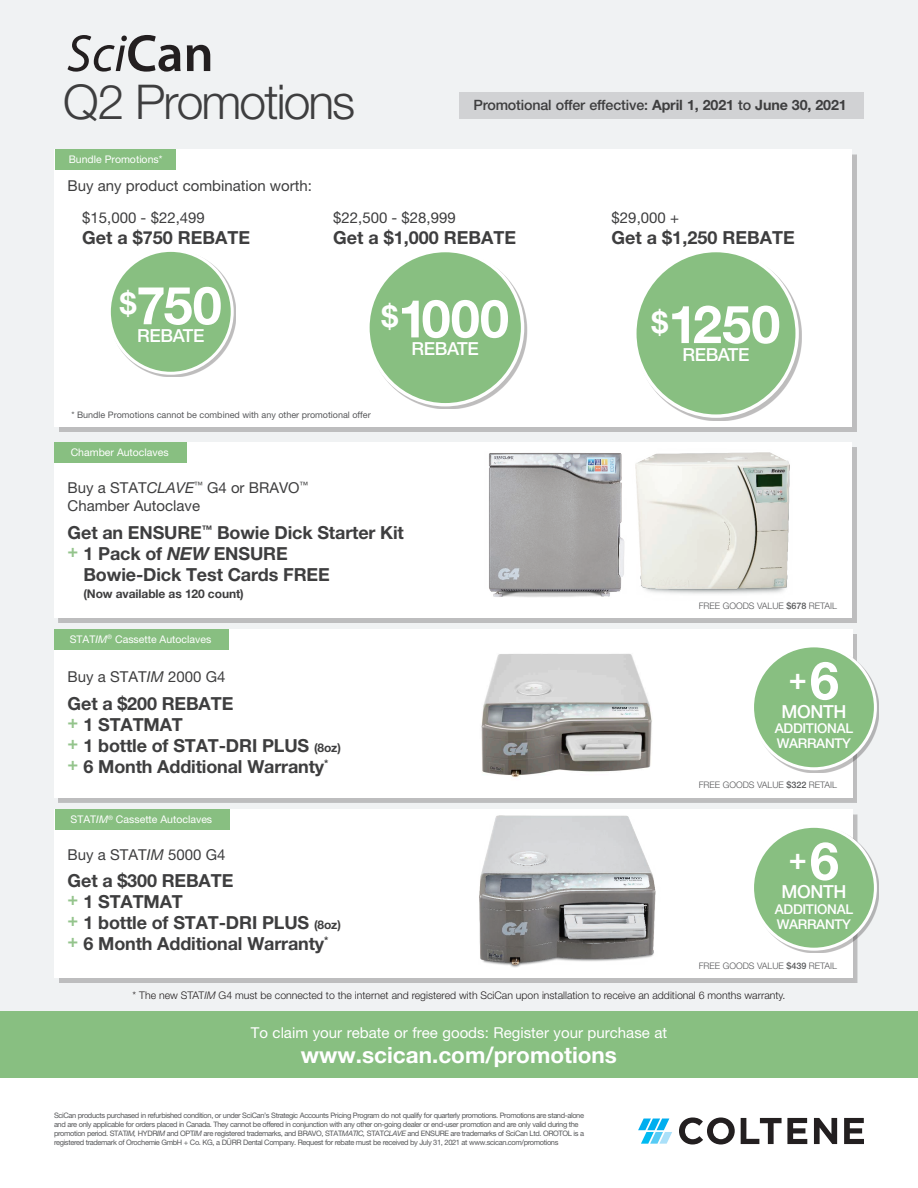
<style>
.page{position:relative;width:918px;height:1188px;background:#fff}
.page>*{position:absolute;margin:0;border:0;box-sizing:border-box;transform-origin:0 0}
.Body{font:700 52.5px "Helvetica Neue LT Pro";color:#fff}
.t1{font:300 48px "Helvetica Neue LT Pro";letter-spacing:-.04em;color:#3e3e3f}
.Body-2{font:700 30px "Helvetica Neue LT Pro";color:#fff}
.Body-3{font:700 22.5px "Helvetica Neue LT Pro";color:#fff}
.t2{font:700 18px/21px "Helvetica Neue LT Pro";letter-spacing:-.01em;color:#3e3e3f}
.Body-4{font:500 18px "Helvetica Neue LT Pro";letter-spacing:-.02em;color:#fff}
.t3{font:15px/18px "Helvetica Neue LT Pro";color:#3e3e3f}
.Body-5{font:15px "Helvetica Neue LT Pro";color:#fff}
.t4{font:500 14.25px "Helvetica Neue LT Pro";letter-spacing:-.01em;color:#3e3e3f}
.Body-6{font:500 13.5px/15px "Helvetica Neue LT Pro";letter-spacing:-.02em;color:#fff}
.t5{font:700 12px "Helvetica Neue LT Pro";letter-spacing:-.01em;color:#3e3e3f}
.t6{font:300 10.5px "Helvetica Neue LT Pro";color:#231f20}
.t7{font:10.5px "Helvetica Neue LT Pro";color:#fff}
.t8{font:300 9px "Helvetica Neue LT Pro";color:#57585a}
.t9{font:9px "Helvetica Neue LT Pro";color:#57585a}
.t10{font:7.5px/9px "Helvetica Neue LT Pro";letter-spacing:-.05em;color:#57585a}
.s1{font-weight:700}
.s2{font-style:italic}
.s3{font-size:12px}
.s4{font-weight:500}
.s5{font-size:52.5px}
</style>
<div class="page">
<div style="left:0;top:0;width:918px;height:1072px;background:#f0f2f3"></div>
<div style="left:0;top:1011px;width:918px;height:66px;background:#88bf81"></div>
<div style="left:459px;top:92px;width:405px;height:27px;background:#d1d2d4"></div>
<svg style="left:679px;top:1118px;width:56px;height:26px"></svg>
<svg style="left:741px;top:1118px;width:66px;height:26px"></svg>
<svg style="left:814px;top:1118px;width:23px;height:26px"></svg>
<svg style="left:844px;top:1118px;width:20px;height:26px"></svg>
<svg style="left:638px;top:1119px;width:34px;height:25px"></svg>
<svg style="left:68px;top:35px;width:113px;height:37px"></svg>
<svg style="left:187px;top:45px;width:23px;height:26px"></svg>
<div style="left:58px;top:634px;width:799px;height:169px;background:#bdbdbe"></div>
<div style="left:54px;top:629px;width:798px;height:169px;background:#fff"></div>
<div style="left:59px;top:815px;width:798px;height:168px;background:#bdbdbe"></div>
<div style="left:55px;top:809px;width:798px;height:169px;background:#fff"></div>
<img style="left:481px;top:654px;width:171px;height:123px">
<div style="left:54px;top:629px;width:174px;height:20px;background:#88bf81"></div>
<div style="left:55px;top:809px;width:174px;height:21px;background:#88bf81"></div>
<div style="left:59px;top:155px;width:798px;height:277px;background:#bdbdbe"></div>
<div style="left:55px;top:149px;width:797px;height:278px;background:#fff"></div>
<div style="left:55px;top:149px;width:121px;height:21px;background:#88bf81"></div>
<div style="left:110px;top:251px;width:126px;height:126px;background:#231f20;opacity:.3"></div>
<div style="left:109px;top:250px;width:123px;height:123px;background:#88bf81;border-radius:50%"></div>
<div style="left:108px;top:249px;width:126px;height:126px;border:3px solid #fff;border-radius:50%"></div>
<div style="left:369px;top:252px;width:158px;height:157px;background:#231f20;opacity:.3"></div>
<div style="left:368px;top:251px;width:155px;height:154px;background:#88bf81;border-radius:50%"></div>
<div style="left:366px;top:249px;width:158px;height:157px;border:3px solid #fff;border-radius:50%"></div>
<div style="left:636px;top:252px;width:166px;height:169px;background:#231f20;opacity:.3"></div>
<div style="left:635px;top:251px;width:162px;height:165px;background:#88bf81;border-radius:50%"></div>
<div style="left:58px;top:447px;width:799px;height:176px;background:#bdbdbe"></div>
<div style="left:54px;top:442px;width:798px;height:176px;background:#fff"></div>
<div style="left:54px;top:443px;width:133px;height:20px;background:#88bf81"></div>
<img style="left:643px;top:452px;width:147px;height:142px">
<img style="left:489px;top:453px;width:154px;height:144px">
<img style="left:479px;top:815px;width:177px;height:153px">
<div style="left:753px;top:647px;width:126px;height:126px;background:#231f20;opacity:.3"></div>
<div style="left:753px;top:646px;width:122px;height:123px;background:#88bf81;border-radius:50%"></div>
<div style="left:751px;top:644px;width:126px;height:126px;border:3px solid #fff;border-radius:50%"></div>
<div style="left:753px;top:827px;width:126px;height:126px;background:#231f20;opacity:.3"></div>
<div style="left:753px;top:826px;width:122px;height:123px;background:#88bf81;border-radius:50%"></div>
<div style="left:751px;top:825px;width:126px;height:126px;border:3px solid #fff;border-radius:50%"></div>
<h2 class="t1" style="left:63px;top:72px;width:294px">Q2 Promotions</h2>
<p class="t7" style="left:69px;top:153px;width:95px">Bundle Promotions*</p>
<p class="t3" style="left:68px;top:177px;width:246px">Buy any product combination worth:</p>
<h3 class="t4" style="left:473px;top:97px;width:375px">Promotional offer effective: <span class="s1">April 1, 2021</span> to <span class="s1">June 30, 2021</span></h3>
<p class="t3" style="left:82px;top:209px;width:124px">$15,000 - $22,499</p>
<p class="t2" style="left:82px;top:227px;width:170px">Get a $750 REBATE</p>
<p class="Body" style="left:120px;top:273px;width:104px"><sup>$</sup>750</p>
<p class="Body-4" style="left:137px;top:325px;width:69px">REBATE</p>
<p class="t3" style="left:333px;top:209px;width:124px">$22,500 - $28,999</p>
<p class="t2" style="left:333px;top:227px;width:185px">Get a $1,000 REBATE</p>
<p class="Body" style="left:381px;top:286px;width:129px"><sup>$</sup>1000</p>
<p class="Body-4" style="left:412px;top:338px;width:69px">REBATE</p>
<p class="t9" style="left:71px;top:409px;width:301px">* Bundle Promotions cannot be combined with any other promotional offer</p>
<p class="t7" style="left:71px;top:446px;width:100px">Chamber Autoclaves</p>
<p class="t3" style="left:68px;top:478px;width:242px">Buy a STAT<span class="s2">CLAVE</span><sup>™</sup> G4 or BRAVO<sup>™<br></sup>Chamber Autoclave</p>
<p class="t2" style="left:68px;top:521px;width:338px">Get an ENSURE<sup>™</sup> Bowie Dick Starter Kit</p>
<p class="t2" style="left:83px;top:543px;width:248px;text-indent:-16px"><sup>+</sup> 1 Pack of <span class="s2">NEW</span> ENSURE<br>Bowie-Dick Test Cards FREE</p>
<p class="t5" style="left:83px;top:586px;width:162px">(Now available as 120 count)</p>
<p class="t7" style="left:70px;top:633px;width:143px">STAT<span class="s2">IM</span><sup>®</sup> Cassette Autoclaves</p>
<p class="t3" style="left:68px;top:668px;width:159px">Buy a STAT<span class="s2">IM</span> 2000 G4</p>
<p class="t2" style="left:68px;top:693px;width:167px">Get a $200 REBATE</p>
<p class="t2" style="left:68px;top:714px;width:117px"><sup>+</sup> 1 STATMAT</p>
<p class="t2" style="left:68px;top:735px;width:275px"><sup>+</sup> 1 bottle of STAT-DRI PLUS <span class="s3">(8oz)</span></p>
<p class="t2" style="left:68px;top:756px;width:262px"><sup>+</sup> 6 Month Additional Warranty<sup>*</sup></p>
<p class="t7" style="left:71px;top:813px;width:143px">STAT<span class="s2">IM</span><sup>®</sup> Cassette Autoclaves</p>
<p class="t3" style="left:68px;top:845px;width:159px">Buy a STAT<span class="s2">IM</span> 5000 G4</p>
<p class="t2" style="left:68px;top:870px;width:167px">Get a $300 REBATE</p>
<p class="t2" style="left:68px;top:891px;width:117px"><sup>+</sup> 1 STATMAT</p>
<p class="t2" style="left:68px;top:912px;width:275px"><sup>+</sup> 1 bottle of STAT-DRI PLUS <span class="s3">(8oz)</span></p>
<p class="t2" style="left:68px;top:933px;width:262px"><sup>+</sup> 6 Month Additional Warranty<sup>*</sup></p>
<p class="t3" style="left:612px;top:209px;width:69px">$29,000 +</p>
<p class="t2" style="left:612px;top:227px;width:185px">Get a $1,250 REBATE</p>
<p class="Body" style="left:652px;top:292px;width:130px"><sup>$</sup>1250</p>
<p class="Body-4" style="left:682px;top:344px;width:69px">REBATE</p>
<p class="t8" style="left:699px;top:600px;width:140px">FREE GOODS VALUE <span class="s4">$678</span> RETAIL</p>
<p class="Body-2" style="left:789px;top:660px;width:52px">+<span class="s5">6</span></p>
<p class="Body-4" style="left:782px;top:701px;width:66px">MONTH</p>
<p class="Body-6" style="left:775px;top:721px;width:80px">ADDITIONAL<br>WARRANTY</p>
<p class="t8" style="left:699px;top:779px;width:140px">FREE GOODS VALUE <span class="s4">$322</span> RETAIL</p>
<p class="Body-2" style="left:789px;top:840px;width:52px">+<span class="s5">6</span></p>
<p class="Body-4" style="left:782px;top:881px;width:66px">MONTH</p>
<p class="Body-6" style="left:775px;top:901px;width:80px">ADDITIONAL<br>WARRANTY</p>
<p class="t8" style="left:699px;top:960px;width:140px">FREE GOODS VALUE <span class="s4">$439</span> RETAIL</p>
<p class="t6" style="left:133px;top:989px;width:654px">* The new STAT<span class="s2">IM</span> G4 must be connected to the internet and registered with SciCan upon installation to receive an additional 6 months warranty.</p>
<p class="Body-5" style="left:251px;top:1024px;width:418px">To claim your rebate or free goods: Register your purchase at</p>
<p class="Body-3" style="left:301px;top:1041px;width:318px">www.scican.com/promotions</p>
<p class="t10" style="left:54px;top:1110px;width:532px">SciCan products purchased in refurbished condition, or under SciCan’s Strategic Accounts Pricing Program do not qualify for quarterly promotions. Promotions are stand-alone and are only applicable for orders placed in Canada. They cannot be offered in conjunction with any other on-going dealer or end-user promotion and are only valid during the promotion period. STAT<span class="s2">IM,</span> HYDR<span class="s2">IM</span> and OPT<span class="s2">IM</span> are registered trademarks, and BRAVO, STAT<span class="s2">MATIC,</span> STAT<span class="s2">CLAVE</span> and ENSURE are trademarks of SciCan Ltd. OROTOL is a registered trademark of Orochemie GmbH + Co. KG, a DÜRR Dental Company. Request for rebate must be received by July 31, 2021 at www.scican.com/promotions</p>
</div>
